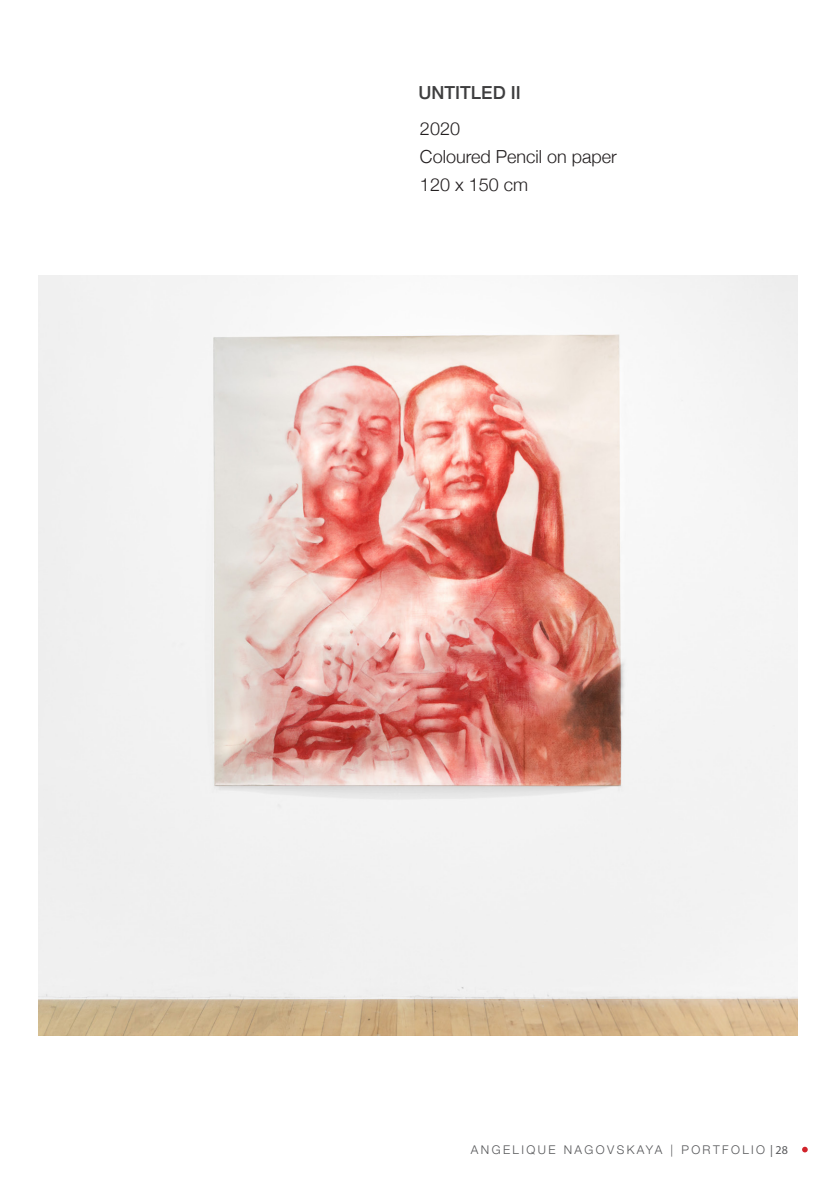
<style>
.page{position:relative;width:840px;height:1191px;background:#fff}
.page>*{position:absolute;margin:0;border:0;box-sizing:border-box;transform-origin:0 0}
.Tagline{font:300 18px "Helvetica Neue";color:#231f20}
.Tagline-2{font:500 18px "Helvetica Neue";color:#3e3e3f}
.t1{font:300 12px "Helvetica Neue";letter-spacing:.2em;color:#57585a}
.s1{font-family:"Myriad Pro";font-weight:400}
</style>
<div class="page">
<img style="left:38px;top:275px;width:759px;height:760px">
<svg style="left:802px;top:1146px;width:5px;height:6px"></svg>
<p class="Tagline-2" style="left:418px;top:78px;width:104px">UNTITLED II</p>
<p class="Tagline" style="left:420px;top:114px;width:42px">2020</p>
<p class="Tagline" style="left:420px;top:142px;width:198px">Coloured Pencil on paper</p>
<p class="Tagline" style="left:420px;top:170px;width:110px">120 x 150 cm</p>
<p class="t1" style="left:470px;top:1140px;width:318px">ANGELIQUE NAGOVSKAYA | PORTFOLIO <span class="s1">| 28</span></p>
</div>
